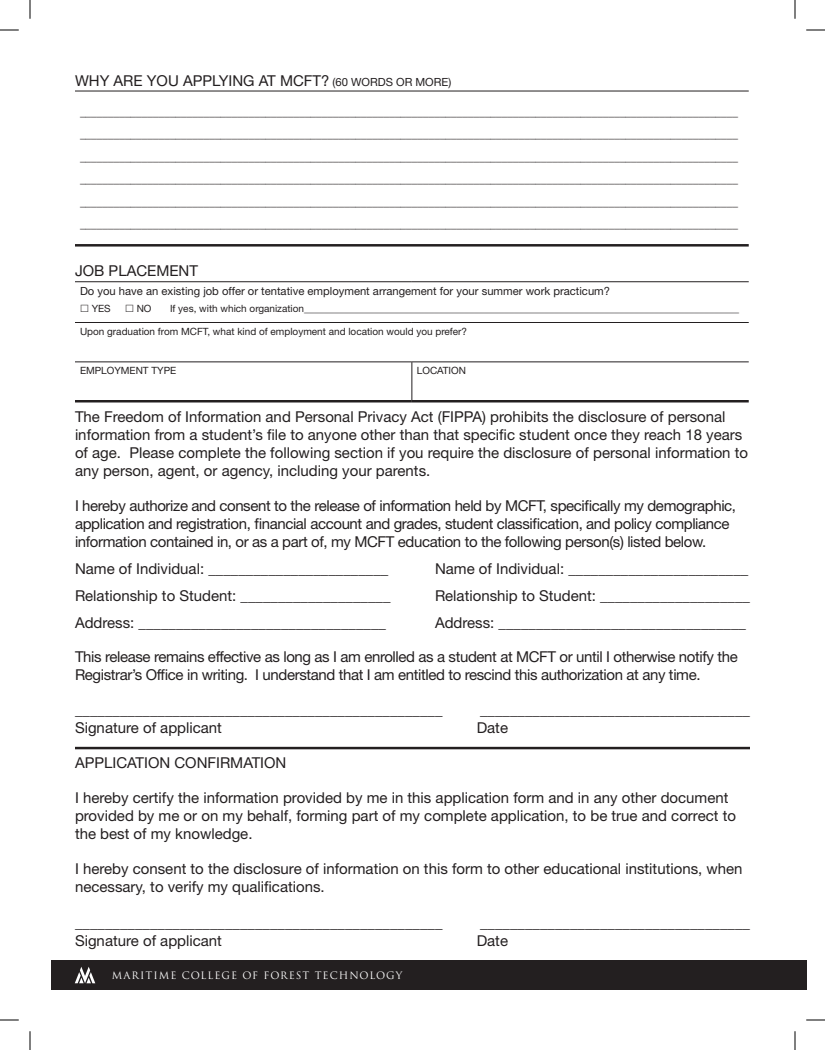
<style>
.page{position:relative;width:825px;height:1050px;background:#fff}
.page>*{position:absolute;margin:0;border:0;box-sizing:border-box;transform-origin:0 0}
.t1{font:15px/18px "Helvetica Neue LT Std";color:#231f20}
.t2{font:15px/18px "Helvetica Neue LT Std";letter-spacing:-.025em;color:#231f20}
.t3{font:11.25px/22.5px "Helvetica Neue LT Std";color:#231f20;text-align:justify}
.t4{font:10px "Helvetica Neue LT Std";color:#231f20}
.t5{font:10px "Trajan Pro";letter-spacing:.1em;color:#fff}
.s1{font-size:15px}
</style>
<div class="page">
<div style="left:51px;top:960px;width:755px;height:30px;background:#231f20"></div>
<svg style="left:75px;top:967px;width:20px;height:16px"></svg>
<hr style="left:75px;top:91px;width:674px;height:1px;background:#231f20">
<hr style="left:75px;top:244px;width:674px;height:3px;background:#231f20">
<hr style="left:75px;top:281px;width:337px;height:1px;background:#231f20">
<hr style="left:412px;top:281px;width:337px;height:1px;background:#231f20">
<hr style="left:75px;top:322px;width:337px;height:1px;background:#231f20">
<hr style="left:412px;top:322px;width:337px;height:1px;background:#231f20">
<hr style="left:75px;top:362px;width:337px;height:1px;background:#231f20">
<hr style="left:412px;top:362px;width:337px;height:1px;background:#231f20">
<hr style="left:412px;top:362px;width:1px;height:38px;background:#231f20">
<hr style="left:75px;top:400px;width:337px;height:2px;background:#231f20">
<hr style="left:412px;top:400px;width:337px;height:2px;background:#231f20">
<hr style="left:75px;top:747px;width:675px;height:2px;background:#231f20">
<svg style="left:0;top:29px;width:19px;height:2px"></svg>
<svg style="left:806px;top:29px;width:19px;height:2px"></svg>
<svg style="left:0;top:1019px;width:19px;height:2px"></svg>
<svg style="left:806px;top:1019px;width:19px;height:2px"></svg>
<svg style="left:29px;top:0;width:2px;height:19px"></svg>
<svg style="left:29px;top:1031px;width:2px;height:19px"></svg>
<svg style="left:794px;top:0;width:2px;height:19px"></svg>
<svg style="left:794px;top:1031px;width:2px;height:19px"></svg>
<p class="t1" style="left:75px;top:71px;width:13px">why</p>
<p class="t1" style="left:114px;top:71px;width:11px">are</p>
<p class="t1" style="left:147px;top:71px;width:12px">you</p>
<p class="t1" style="left:183px;top:71px;width:10px">applying</p>
<p class="t1" style="left:259px;top:71px;width:33px">at mcft</p>
<p class="t3" style="left:321px;top:70px;width:40px"><span class="s1">?</span> (60 words</p>
<p class="t3" style="left:396px;top:70px;width:29px">or more</p>
<p class="t3" style="left:448px;top:70px;width:4px">)</p>
<p class="t3" style="left:80px;top:101px;width:660px">_____________________________________________________________________________________________________________________ _____________________________________________________________________________________________________________________ _____________________________________________________________________________________________________________________ _____________________________________________________________________________________________________________________ _____________________________________________________________________________________________________________________ _____________________________________________________________________________________________________________________</p>
<p class="t1" style="left:75px;top:262px;width:45px">job placement</p>
<p class="t3" style="left:80px;top:279px;width:532px">Do you have an existing job offer or tentative employment arrangement for your summer work practicum?</p>
<p class="t4" style="left:92px;top:303px;width:21px">YES</p>
<p class="t4" style="left:137px;top:303px;width:16px">NO</p>
<p class="t4" style="left:170px;top:303px;width:571px">If yes, with which organization_______________________________________________________________________________________</p>
<p class="t4" style="left:80px;top:325px;width:389px">Upon graduation from MCFT, what kind of employment and location would you prefer?</p>
<p class="t4" style="left:80px;top:365px;width:14px">Employment</p>
<p class="t4" style="left:151px;top:365px;width:12px">Type</p>
<p class="t4" style="left:417px;top:365px;width:7px">location</p>
<p class="t1" style="left:75px;top:408px;width:675px">The Freedom of Information and Personal Privacy Act (FIPPA) prohibits the disclosure of personal information from a student’s file to anyone other than that specific student once they reach 18 years of age. Please complete the following section if you require the disclosure of personal information to any person, agent, or agency, including your parents.</p>
<p class="t2" style="left:75px;top:496px;width:663px">I hereby authorize and consent to the release of information held by MCFT, specifically my demographic, application and registration, financial account and grades, student classification, and policy compliance information contained in, or as a part of, my MCFT education to the following person(s) listed below.</p>
<p class="t1" style="left:75px;top:559px;width:315px">Name of Individual: ________________________</p>
<p class="t1" style="left:435px;top:559px;width:315px">Name of Individual: ________________________</p>
<p class="t1" style="left:75px;top:586px;width:317px">Relationship to Student: ____________________</p>
<p class="t1" style="left:435px;top:586px;width:317px">Relationship to Student: ____________________</p>
<p class="t1" style="left:75px;top:613px;width:313px">Address: _________________________________</p>
<p class="t1" style="left:435px;top:613px;width:313px">Address: _________________________________</p>
<p class="t2" style="left:75px;top:648px;width:664px">This release remains effective as long as I am enrolled as a student at MCFT or until I otherwise notify the<br>Registrar’s Office in writing. I understand that I am entitled to rescind this authorization at any time.</p>
<p class="t1" style="left:75px;top:700px;width:369px">_________________________________________________</p>
<p class="t1" style="left:480px;top:700px;width:271px">____________________________________</p>
<p class="t1" style="left:75px;top:718px;width:148px">Signature of applicant</p>
<p class="t1" style="left:477px;top:718px;width:33px">Date</p>
<p class="t1" style="left:75px;top:753px;width:10px">application</p>
<p class="t1" style="left:174px;top:753px;width:11px">confirmation</p>
<p class="t1" style="left:75px;top:788px;width:663px">I hereby certify the information provided by me in this application form and in any other document provided by me or on my behalf, forming part of my complete application, to be true and correct to the best of my knowledge.</p>
<p class="t1" style="left:75px;top:859px;width:669px">I hereby consent to the disclosure of information on this form to other educational institutions, when necessary, to verify my qualifications.</p>
<p class="t1" style="left:75px;top:914px;width:369px">_________________________________________________</p>
<p class="t1" style="left:480px;top:914px;width:271px">____________________________________</p>
<p class="t1" style="left:75px;top:932px;width:148px">Signature of applicant</p>
<p class="t1" style="left:477px;top:932px;width:33px">Date</p>
<p class="t5" style="left:112px;top:969px;width:35px">MARITI</p>
<p class="t5" style="left:159px;top:969px;width:145px">ME COLLEGE OF FOREST</p>
<p class="t5" style="left:315px;top:969px;width:26px">TECHNO</p>
<p class="t5" style="left:369px;top:969px;width:17px">LOGY</p>
</div>
